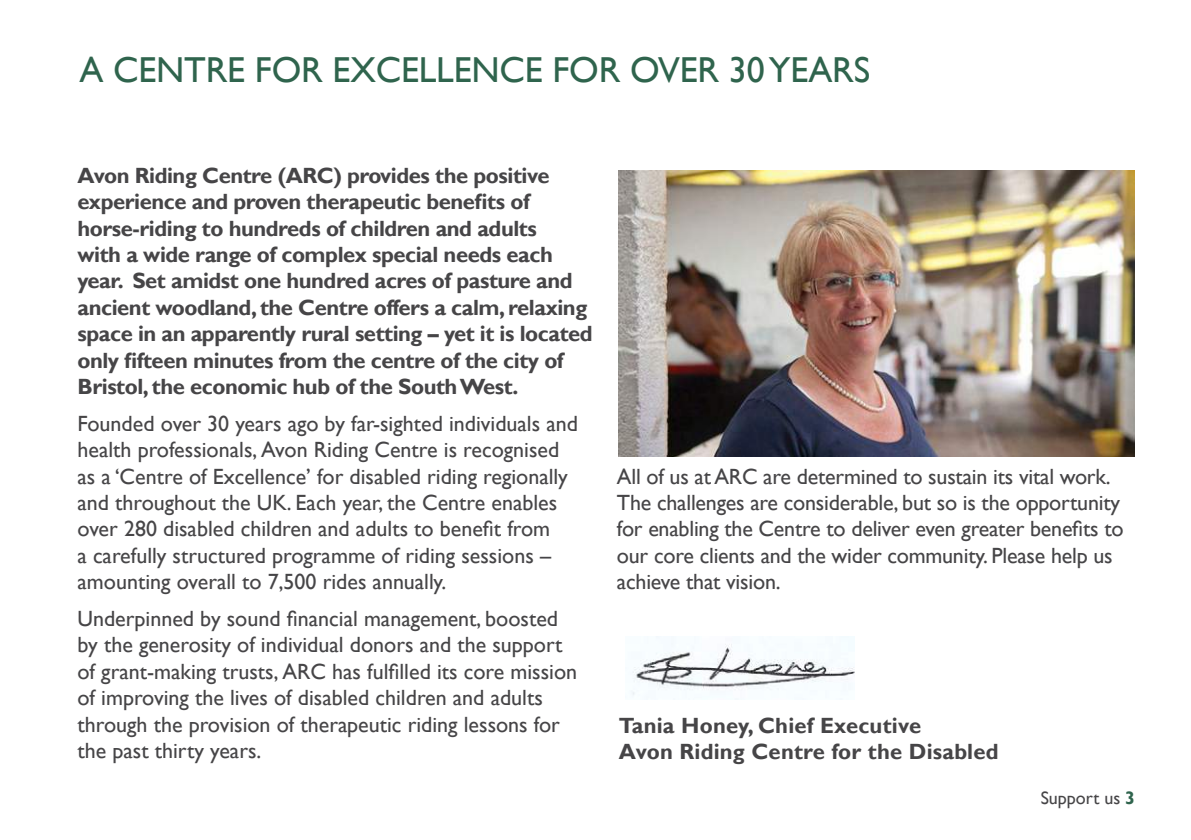
<style>
.page{position:relative;width:1191px;height:840px;background:#fff}
.page>*{position:absolute;margin:0;border:0;box-sizing:border-box;transform-origin:0 0}
.t1{font:36px "Gill Sans";letter-spacing:-.005em;color:#2f644d}
.t2{font:22px/26.4px "Gill Sans";color:#464547}
.t3{font:700 22px/26.4px "Gill Sans";letter-spacing:-.02em;color:#464547}
.t4{font:700 22px/26.4px "Gill Sans";letter-spacing:.01em;color:#464547}
.t5{font:18px "Gill Sans";color:#464547}
.s1{font-weight:700;color:#2f644d}
</style>
<div class="page">
<img style="left:619px;top:170px;width:516px;height:286px">
<img style="left:631px;top:636px;width:223px;height:63px">
<h1 class="t1" style="left:79px;top:49px;width:792px">A CENTRE FOR EXCELLENCE FOR OVER 30 YEARS</h1>
<p class="t3" style="left:77px;top:162px;width:517px">Avon Riding Centre (ARC) provides the positive experience and proven therapeutic benefits of horse-riding to hundreds of children and adults<br>with a wide range of complex special needs each year. Set amidst one hundred acres of pasture and ancient woodland, the Centre offers a calm, relaxing space in an apparently rural setting – yet it is located only fifteen minutes from the centre of the city of Bristol, the economic hub of the South West.</p>
<p class="t2" style="left:77px;top:410px;width:502px">Founded over 30 years ago by far-sighted individuals and health professionals, Avon Riding Centre is recognised as a ‘Centre of Excellence’ for disabled riding regionally and throughout the UK. Each year, the Centre enables over 280 disabled children and adults to benefit from<br>a carefully structured programme of riding sessions – amounting overall to 7,500 rides annually.</p>
<p class="t2" style="left:77px;top:605px;width:501px">Underpinned by sound financial management, boosted by the generosity of individual donors and the support of grant-making trusts, ARC has fulfilled its core mission of improving the lives of disabled children and adults through the provision of therapeutic riding lessons for the past thirty years.</p>
<p class="t2" style="left:617px;top:463px;width:508px">All of us at ARC are determined to sustain its vital work.<br>The challenges are considerable, but so is the opportunity for enabling the Centre to deliver even greater benefits to our core clients and the wider community. Please help us achieve that vision.</p>
<p class="t4" style="left:619px;top:712px;width:381px">Tania Honey, Chief Executive<br>Avon Riding Centre for the Disabled</p>
<p class="t5" style="left:1040px;top:787px;width:96px">Support us <span class="s1">3</span></p>
</div>
